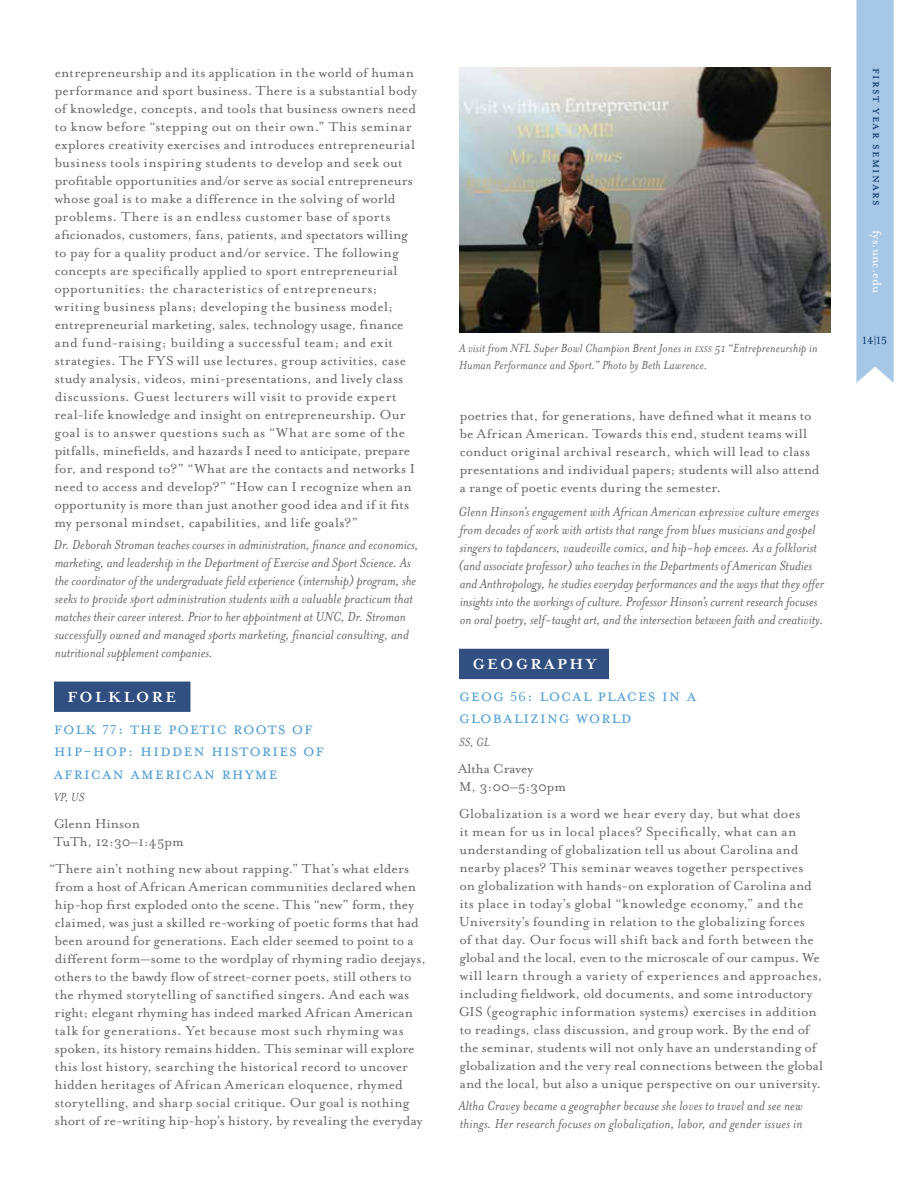
<style>
.page{position:relative;width:918px;height:1188px;background:#fff}
.page>*{position:absolute;margin:0;border:0;box-sizing:border-box;transform-origin:0 0}
.t1{font:19.5px/22.5px "Mrs Eaves Small Caps";letter-spacing:.04em;color:#56a0d3}
.t2{font:700 16.8px "Mrs Eaves";letter-spacing:.145em;color:#fff}
.t3{font:15px/18px "Mrs Eaves Roman";letter-spacing:.01em;color:#636466}
.t4{font:italic 15px/18px "Mrs Eaves";color:#636466}
.t5{font:italic 13.5px/16.5px "Mrs Eaves";letter-spacing:.01em;color:#636466}
.t6{font:13.5px "Mrs Eaves Petite Caps";letter-spacing:.1em;color:#002d62}
.t7{font:13.5px "Mrs Eaves Roman";letter-spacing:.01em;color:#fff}
.t8{font:12px "Mrs Eaves Small Caps";color:#002d62}
.s1{font-size:15px}
.s2{font-size:9.45px}
</style>
<div class="page">
<svg style="left:856px;top:0;width:38px;height:383px;background:#aac9e6"></svg>
<img style="left:459px;top:68px;width:371px;height:265px">
<div style="left:54px;top:682px;width:136px;height:30px;background:#315081"></div>
<div style="left:459px;top:649px;width:150px;height:30px;background:#315081"></div>
<p class="t3" style="left:54px;top:63px;width:364px">entrepreneurship and its application in the world of human performance and sport business. There is a substantial body of knowledge, concepts, and tools that business owners need to know before “stepping out on their own.” This seminar explores creativity exercises and introduces entrepreneurial business tools inspiring students to develop and seek out profitable opportunities and/or serve as social entrepreneurs whose goal is to make a difference in the solving of world problems. There is an endless customer base of sports aficionados, customers, fans, patients, and spectators willing to pay for a quality product and/or service. The following concepts are specifically applied to sport entrepreneurial opportunities: the characteristics of entrepreneurs; writing business plans; developing the business model; entrepreneurial marketing, sales, technology usage, finance and fund-raising; building a successful team; and exit strategies. The FYS will use lectures, group activities, case study analysis, videos, mini-presentations, and lively class discussions. Guest lecturers will visit to provide expert real-life knowledge and insight on entrepreneurship. Our goal is to answer questions such as “What are some of the pitfalls, minefields, and hazards I need to anticipate, prepare for, and respond to?” “What are the contacts and networks I need to access and develop?” “How can I recognize when an opportunity is more than just another good idea and if it fits my personal mindset, capabilities, and life goals?”</p>
<p class="t4" style="left:54px;top:536px;width:366px">Dr. Deborah Stroman teaches courses in administration, finance and economics, marketing, and leadership in the Department of Exercise and Sport Science. As the coordinator of the undergraduate field experience (internship) program, she seeks to provide sport administration students with a valuable practicum that matches their career interest. Prior to her appointment at UNC, Dr. Stroman successfully owned and managed sports marketing, financial consulting, and nutritional supplement companies.</p>
<p class="t2" style="left:67px;top:688px;width:111px">FOLKLORE</p>
<h1 class="t1" style="left:53px;top:717px;width:272px">folk <span class="s1">77</span>: the poetic roots of hip-hop: hidden histories of african american rhyme</h1>
<p class="t5" style="left:54px;top:789px;width:32px">VP, US</p>
<p class="t3" style="left:54px;top:815px;width:132px">Glenn Hinson<br>TuTh, 12:30–1:45pm</p>
<p class="t3" style="left:54px;top:860px;width:373px;text-indent:-5px">“There ain’t nothing new about rapping.” That’s what elders from a host of African American communities declared when hip-hop first exploded onto the scene. This “new” form, they claimed, was just a skilled re-working of poetic forms that had been around for generations. Each elder seemed to point to a different form—some to the wordplay of rhyming radio deejays, others to the bawdy flow of street-corner poets, still others to the rhymed storytelling of sanctified singers. And each was right; elegant rhyming has indeed marked African American talk for generations. Yet because most such rhyming was spoken, its history remains hidden. This seminar will explore this lost history, searching the historical record to uncover hidden heritages of African American eloquence, rhymed storytelling, and sharp social critique. Our goal is nothing short of re-writing hip-hop’s history, by revealing the everyday</p>
<p class="t5" style="left:459px;top:340px;width:360px">A visit from NFL Super Bowl Champion Brent Jones in <span class="s2">exss</span> 51 “Entrepreneurship in<br>Human Performance and Sport.” Photo by Beth Lawrence.</p>
<p class="t3" style="left:460px;top:406px;width:361px">poetries that, for generations, have defined what it means to be African American. Towards this end, student teams will conduct original archival research, which will lead to class presentations and individual papers; students will also attend a range of poetic events during the semester.</p>
<p class="t4" style="left:458px;top:503px;width:367px">Glenn Hinson’s engagement with African American expressive culture emerges from decades of work with artists that range from blues musicians and gospel singers to tapdancers, vaudeville comics, and hip-hop emcees. As a folklorist (and associate professor) who teaches in the Departments of American Studies and Anthropology, he studies everyday performances and the ways that they offer insights into the workings of culture. Professor Hinson’s current research focuses on oral poetry, self-taught art, and the intersection between faith and creativity.</p>
<p class="t2" style="left:473px;top:655px;width:125px">GEOGRAPHY</p>
<h1 class="t1" style="left:459px;top:684px;width:239px">geog <span class="s1">56</span>: local places in a globalizing world</h1>
<p class="t5" style="left:459px;top:734px;width:32px">SS, GL</p>
<p class="t3" style="left:458px;top:760px;width:110px">Altha Cravey<br>M, 3:00–5:30pm</p>
<p class="t3" style="left:459px;top:805px;width:366px">Globalization is a word we hear every day, but what does<br>it mean for us in local places? Specifically, what can an understanding of globalization tell us about Carolina and nearby places? This seminar weaves together perspectives<br>on globalization with hands-on exploration of Carolina and its place in today’s global “knowledge economy,” and the University’s founding in relation to the globalizing forces<br>of that day. Our focus will shift back and forth between the global and the local, even to the microscale of our campus. We will learn through a variety of experiences and approaches, including fieldwork, old documents, and some introductory GIS (geographic information systems) exercises in addition to readings, class discussion, and group work. By the end of the seminar, students will not only have an understanding of globalization and the very real connections between the global and the local, but also a unique perspective on our university.</p>
<p class="t4" style="left:458px;top:1097px;width:346px">Altha Cravey became a geographer because she loves to travel and see new things. Her research focuses on globalization, labor, and gender issues in</p>
<p class="t6" style="left:882px;top:68px;width:139px;rotate:90deg">FIRST YEAR SEMINARS</p>
<p class="t7" style="left:884px;top:230px;width:65px;rotate:90deg">fys.unc.edu</p>
<p class="t8" style="left:862px;top:334px;width:26px">14|15</p>
</div>
